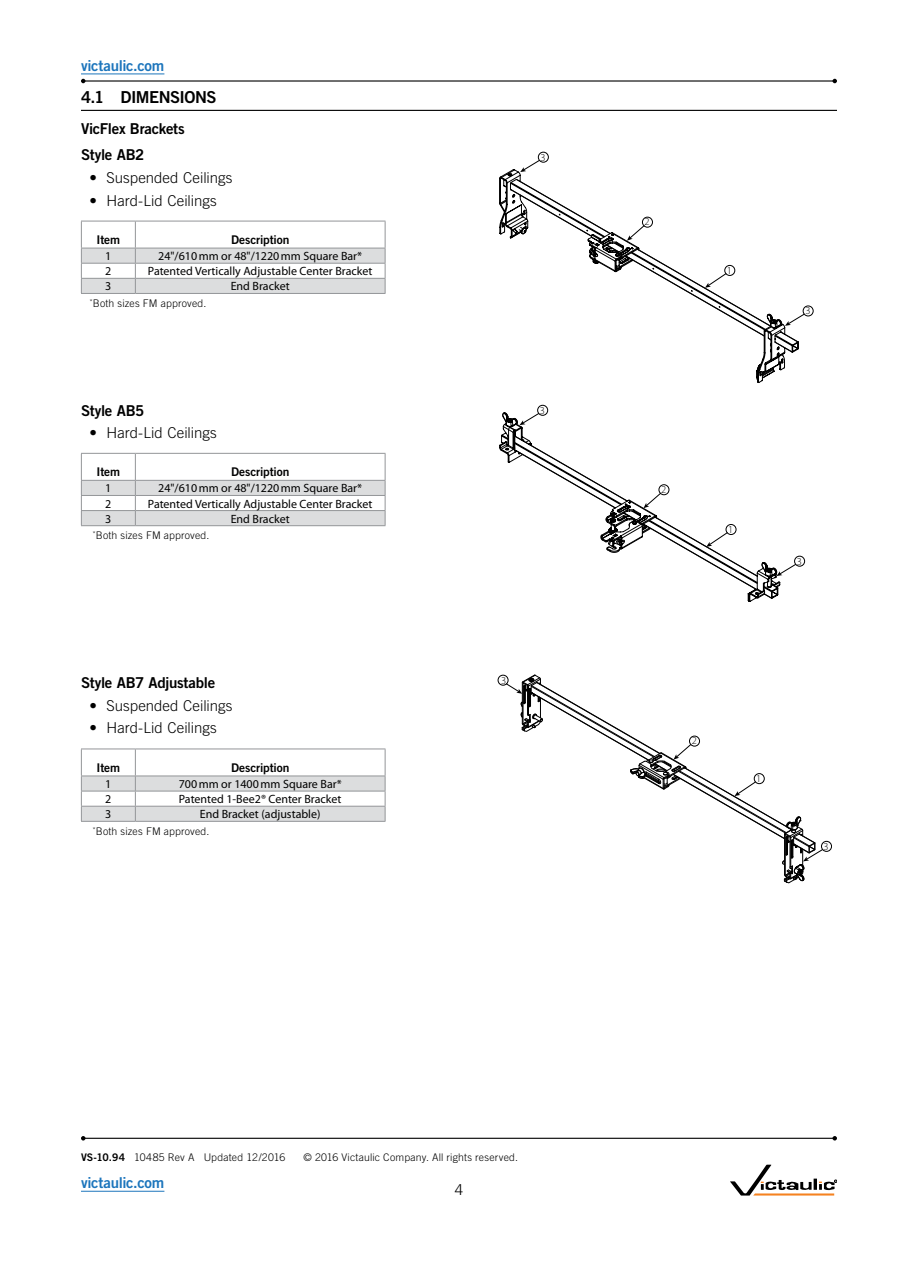
<style>
.page{position:relative;width:918px;height:1263px;background:#fff}
.page>*{position:absolute;margin:0;border:0;box-sizing:border-box;transform-origin:0 0}
.t1{font:16.5px "Trade Gothic LT Std Bd 2";letter-spacing:-.03em;color:#000}
.t2{font:300 15px "Trade Gothic LT Std";color:#000}
.t3{font:15px/26.5px "Trade Gothic LT Std Bd 2";letter-spacing:-.02em;color:#000}
.t4{font:15px "Trade Gothic LT Std Bd 2";letter-spacing:-.02em;color:#1c75bc}
.t5{font:12px "Myriad Pro";color:#000}
.t6{font:12px "Trade Gothic LT Std Bd 2";letter-spacing:-.01em;color:#000}
.t7{font:300 10.5px "Trade Gothic LT Std";letter-spacing:.015em;color:#000}
.t8{font:300 10.5px "Myriad Pro";color:#000}
.s1{font-family:"Trade Gothic LT Std Bd 2";font-weight:400}
</style>
<div class="page">
<hr style="left:81px;top:1191px;width:83px;height:1px;background:#1c75bc">
<hr style="left:83px;top:80px;width:752px;height:2px;background:#000">
<svg style="left:81px;top:79px;width:5px;height:4px"></svg>
<svg style="left:832px;top:79px;width:5px;height:4px"></svg>
<hr style="left:81px;top:74px;width:83px;height:1px;background:#1c75bc">
<hr style="left:83px;top:1138px;width:752px;height:1px;background:#000">
<svg style="left:81px;top:1136px;width:5px;height:4px"></svg>
<svg style="left:832px;top:1136px;width:5px;height:4px"></svg>
<svg style="left:730px;top:1165px;width:107px;height:30px"></svg>
<hr style="left:81px;top:110px;width:756px;height:1px;background:#000">
<hr style="left:81px;top:293px;width:54px;height:1px;background:#939598">
<hr style="left:135px;top:293px;width:251px;height:1px;background:#939598">
<svg style="left:81px;top:221px;width:305px;height:72px"></svg>
<hr style="left:81px;top:453px;width:54px;height:1px;background:#939598">
<hr style="left:135px;top:453px;width:251px;height:1px;background:#939598">
<svg style="left:81px;top:454px;width:305px;height:72px"></svg>
<hr style="left:81px;top:748px;width:54px;height:1px;background:#939598">
<hr style="left:135px;top:748px;width:251px;height:1px;background:#939598">
<hr style="left:81px;top:821px;width:54px;height:1px;background:#939598">
<hr style="left:135px;top:821px;width:251px;height:1px;background:#939598">
<svg style="left:81px;top:749px;width:305px;height:72px"></svg>
<svg style="left:499px;top:169px;width:300px;height:214px"></svg>
<svg style="left:785px;top:314px;width:20px;height:12px"></svg>
<svg style="left:627px;top:225px;width:18px;height:16px"></svg>
<svg style="left:705px;top:273px;width:21px;height:15px"></svg>
<div style="left:642px;top:217px;width:11px;height:10px;border:1px solid #000;border-radius:50%"></div>
<div style="left:725px;top:265px;width:10px;height:11px;border:1px solid #000;border-radius:50%"></div>
<div style="left:803px;top:306px;width:10px;height:10px;border:1px solid #000;border-radius:50%"></div>
<svg style="left:520px;top:160px;width:20px;height:12px"></svg>
<div style="left:538px;top:152px;width:11px;height:10px;border:1px solid #000;border-radius:50%"></div>
<svg style="left:499px;top:411px;width:281px;height:188px"></svg>
<svg style="left:776px;top:564px;width:20px;height:12px"></svg>
<svg style="left:643px;top:493px;width:18px;height:15px"></svg>
<svg style="left:706px;top:532px;width:22px;height:15px"></svg>
<div style="left:659px;top:484px;width:10px;height:11px;border:1px solid #000;border-radius:50%"></div>
<div style="left:726px;top:524px;width:10px;height:11px;border:1px solid #000;border-radius:50%"></div>
<div style="left:794px;top:556px;width:11px;height:10px;border:1px solid #000;border-radius:50%"></div>
<svg style="left:519px;top:413px;width:20px;height:12px"></svg>
<div style="left:537px;top:405px;width:11px;height:10px;border:1px solid #000;border-radius:50%"></div>
<svg style="left:506px;top:674px;width:317px;height:209px"></svg>
<div style="left:498px;top:675px;width:10px;height:10px;border:1px solid #000;border-radius:50%"></div>
<div style="left:689px;top:736px;width:11px;height:10px;border:1px solid #000;border-radius:50%"></div>
<div style="left:754px;top:773px;width:10px;height:11px;border:1px solid #000;border-radius:50%"></div>
<div style="left:821px;top:841px;width:11px;height:10px;border:1px solid #000;border-radius:50%"></div>
<p class="t4" style="left:81px;top:56px;width:85px">victaulic.com</p>
<h1 class="t1" style="left:81px;top:87px;width:137px">4.1 DIMENSIONS</h1>
<p class="t3" style="left:81px;top:115px;width:105px">VicFlex Brackets<br>Style AB2</p>
<p class="t2" style="left:90px;top:168px;width:144px">• Suspended Ceilings</p>
<p class="t2" style="left:90px;top:191px;width:129px">• Hard-Lid Ceilings</p>
<p class="t6" style="left:97px;top:232px;width:25px">Item</p>
<p class="t6" style="left:231px;top:232px;width:60px">Description</p>
<p class="t5" style="left:105px;top:249px;width:8px">1</p>
<p class="t5" style="left:158px;top:249px;width:205px">24"/610mm or 48"/1220mm Square Bar*</p>
<p class="t5" style="left:105px;top:264px;width:8px">2</p>
<p class="t5" style="left:148px;top:264px;width:226px">Patented Vertically Adjustable Center Bracket</p>
<p class="t5" style="left:105px;top:279px;width:8px">3</p>
<p class="t5" style="left:231px;top:279px;width:61px">End Bracket</p>
<p class="t7" style="left:90px;top:297px;width:118px"><sup>*</sup>Both sizes FM approved.</p>
<p class="t3" style="left:81px;top:397px;width:65px">Style AB5</p>
<p class="t2" style="left:90px;top:424px;width:129px">• Hard-Lid Ceilings</p>
<p class="t6" style="left:97px;top:464px;width:25px">Item</p>
<p class="t6" style="left:231px;top:464px;width:60px">Description</p>
<p class="t5" style="left:105px;top:481px;width:8px">1</p>
<p class="t5" style="left:158px;top:481px;width:205px">24"/610mm or 48"/1220mm Square Bar*</p>
<p class="t5" style="left:105px;top:496px;width:8px">2</p>
<p class="t5" style="left:148px;top:496px;width:226px">Patented Vertically Adjustable Center Bracket</p>
<p class="t5" style="left:105px;top:511px;width:8px">3</p>
<p class="t5" style="left:231px;top:511px;width:61px">End Bracket</p>
<p class="t7" style="left:93px;top:529px;width:118px"><sup>*</sup>Both sizes FM approved.</p>
<p class="t3" style="left:81px;top:669px;width:136px">Style AB7 Adjustable</p>
<p class="t2" style="left:90px;top:696px;width:144px">• Suspended Ceilings</p>
<p class="t2" style="left:90px;top:719px;width:129px">• Hard-Lid Ceilings</p>
<p class="t6" style="left:97px;top:760px;width:25px">Item</p>
<p class="t6" style="left:231px;top:760px;width:60px">Description</p>
<p class="t5" style="left:105px;top:777px;width:8px">1</p>
<p class="t5" style="left:179px;top:777px;width:164px">700mm or 1400mm Square Bar*</p>
<p class="t5" style="left:105px;top:792px;width:8px">2</p>
<p class="t5" style="left:179px;top:792px;width:164px">Patented 1-Bee2® Center Bracket</p>
<p class="t5" style="left:105px;top:807px;width:8px">3</p>
<p class="t5" style="left:200px;top:807px;width:122px">End Bracket (adjustable)</p>
<p class="t7" style="left:93px;top:825px;width:118px"><sup>*</sup>Both sizes FM approved.</p>
<p class="t8" style="left:541px;top:151px;width:7px">3</p>
<p class="t8" style="left:540px;top:404px;width:7px">3</p>
<p class="t8" style="left:501px;top:674px;width:7px">3</p>
<p class="t8" style="left:645px;top:216px;width:7px">2</p>
<p class="t8" style="left:727px;top:265px;width:7px">1</p>
<p class="t8" style="left:805px;top:305px;width:7px">3</p>
<p class="t8" style="left:661px;top:484px;width:7px">2</p>
<p class="t8" style="left:728px;top:524px;width:7px">1</p>
<p class="t8" style="left:797px;top:555px;width:7px">3</p>
<p class="t8" style="left:692px;top:735px;width:7px">2</p>
<p class="t8" style="left:756px;top:773px;width:7px">1</p>
<p class="t8" style="left:823px;top:841px;width:7px">3</p>
<p class="t7" style="left:81px;top:1151px;width:206px"><span class="s1">VS-10.94</span> 10485 Rev A Updated 12/2016</p>
<p class="t7" style="left:303px;top:1151px;width:216px">© 2016 Victaulic Company. All rights reserved.</p>
<p class="t4" style="left:81px;top:1173px;width:85px">victaulic.com</p>
<p class="t2" style="left:455px;top:1181px;width:10px">4</p>
</div>
